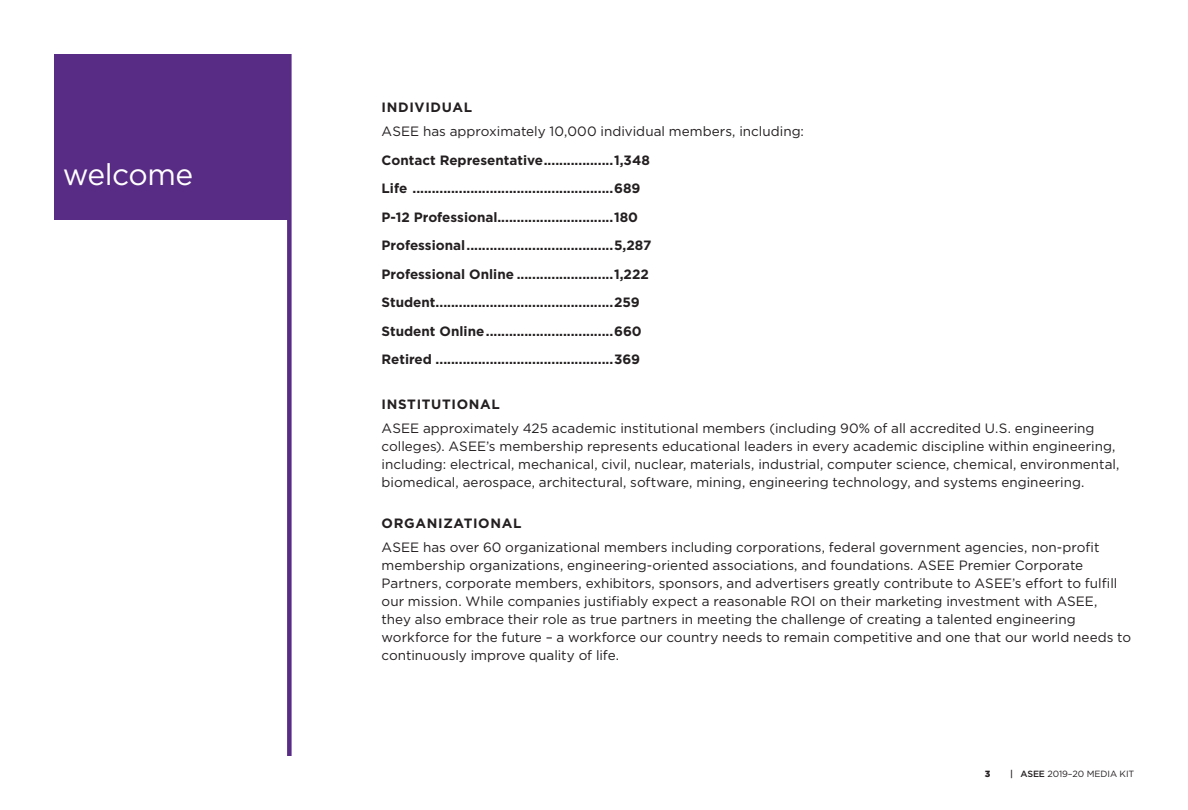
<style>
.page{position:relative;width:1188px;height:810px;background:#fff}
.page>*{position:absolute;margin:0;border:0;box-sizing:border-box;transform-origin:0 0}
.t1{font:30px "Gotham";letter-spacing:-.015em;color:#fff}
.t2{font:13.5px/18px "Gotham";color:#231f20}
.t3{font:700 13.5px/28.5px "Gotham";color:#231f20}
.t4{font:700 13.5px "Gotham";letter-spacing:.05em;color:#231f20}
.t5{font:9px "Gotham";letter-spacing:-.01em;color:#231f20}
.t6{font:900 9px "Gotham";color:#231f20}
.s1{font-weight:500}
</style>
<div class="page">
<div style="left:54px;top:54px;width:233px;height:166px;background:#582c84"></div>
<div style="left:287px;top:54px;width:5px;height:702px;background:#582c84"></div>
<h1 class="t1" style="left:63px;top:158px;width:132px">welcome</h1>
<p class="t4" style="left:382px;top:100px;width:92px">INDIVIDUAL</p>
<p class="t2" style="left:382px;top:122px;width:424px">ASEE has approximately 10,000 individual members, including:</p>
<p class="t3" style="left:382px;top:145px;width:272px">Contact Representative..................1,348<br>Life ....................................................689<br>P-12 Professional..............................180<br>Professional......................................5,287<br>Professional Online .........................1,222<br>Student..............................................259<br>Student Online.................................660<br>Retired ..............................................369</p>
<p class="t4" style="left:382px;top:397px;width:120px">INSTITUTIONAL</p>
<p class="t2" style="left:382px;top:419px;width:739px">ASEE approximately 425 academic institutional members (including 90% of all accredited U.S. engineering colleges). ASEE’s membership represents educational leaders in every academic discipline within engineering, including: electrical, mechanical, civil, nuclear, materials, industrial, computer science, chemical, environmental, biomedical, aerospace, architectural, software, mining, engineering technology, and systems engineering.</p>
<p class="t4" style="left:382px;top:515px;width:141px">ORGANIZATIONAL</p>
<p class="t2" style="left:382px;top:538px;width:751px">ASEE has over 60 organizational members including corporations, federal government agencies, non-profit membership organizations, engineering-oriented associations, and foundations. ASEE Premier Corporate Partners, corporate members, exhibitors, sponsors, and advertisers greatly contribute to ASEE’s effort to fulfill our mission. While companies justifiably expect a reasonable ROI on their marketing investment with ASEE,<br>they also embrace their role as true partners in meeting the challenge of creating a talented engineering workforce for the future – a workforce our country needs to remain competitive and one that our world needs to continuously improve quality of life.</p>
<p class="t6" style="left:985px;top:769px;width:7px">3</p>
<p class="t5" style="left:1010px;top:769px;width:126px"><span class="s1">| ASEE</span> 2019–20 MEDIA KIT</p>
</div>
